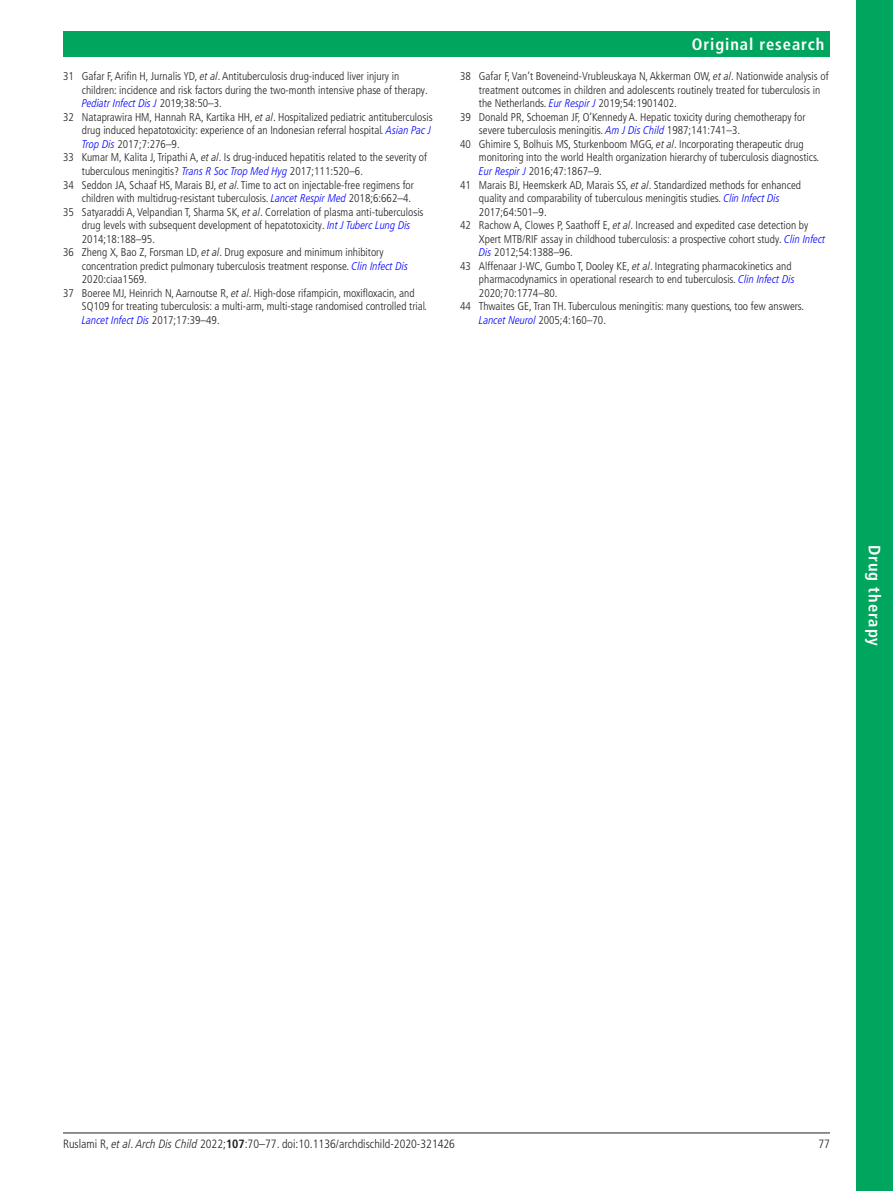
<style>
.page{position:relative;width:893px;height:1191px;background:#fff}
.page>*{position:absolute;margin:0;border:0;box-sizing:border-box;transform-origin:0 0}
.t1{font:700 condensed 16.5px "Frutiger LT Pro";letter-spacing:.055em;color:#fff}
.t2{font:300 condensed 12px "Frutiger LT Pro";color:#231f20}
.t3{font:300 condensed 11.25px "Frutiger LT Pro";color:#231f20}
.t4{font:italic 300 condensed 11.25px "Frutiger LT Pro";color:#00f}
.s1{font-style:italic}
.s2{font-style:normal;color:#231f20}
.s3{font-style:italic;color:#00f}
.s4{font-weight:700}
</style>
<div class="page">
<hr style="left:63px;top:1132px;width:767px;height:1px;background:#231f20">
<div style="left:63px;top:31px;width:767px;height:25px;background:#00a65d"></div>
<div style="left:857px;top:0;width:36px;height:1191px;background:#00a65d"></div>
<p class="t3" style="left:63px;top:70px;width:338px">31 Gafar F, Arifin H, Jurnalis YD, <span class="s1">et al</span>. Antituberculosis drug-induced liver injury in</p>
<p class="t3" style="left:82px;top:84px;width:347px">children: incidence and risk factors during the two-month intensive phase of therapy.</p>
<p class="t4" style="left:82px;top:97px;width:142px">Pediatr Infect Dis J <span class="s2">2019;38:50–3.</span></p>
<p class="t3" style="left:63px;top:111px;width:371px">32 Nataprawira HM, Hannah RA, Kartika HH, <span class="s1">et al</span>. Hospitalized pediatric antituberculosis</p>
<p class="t3" style="left:82px;top:124px;width:351px">drug induced hepatotoxicity: experience of an Indonesian referral hospital. <span class="s3">Asian Pac J</span></p>
<p class="t3" style="left:82px;top:138px;width:99px"><span class="s3">Trop Dis</span> 2017;7:276–9.</p>
<p class="t3" style="left:63px;top:151px;width:366px">33 Kumar M, Kalita J, Tripathi A, <span class="s1">et al</span>. Is drug-induced hepatitis related to the severity of</p>
<p class="t3" style="left:82px;top:165px;width:283px">tuberculous meningitis? <span class="s3">Trans R Soc Trop Med Hyg</span> 2017;111:520–6.</p>
<p class="t3" style="left:63px;top:178px;width:352px">34 Seddon JA, Schaaf HS, Marais BJ, <span class="s1">et al</span>. Time to act on injectable-free regimens for</p>
<p class="t3" style="left:82px;top:192px;width:331px">children with multidrug-resistant tuberculosis. <span class="s3">Lancet Respir Med</span> 2018;6:662–4.</p>
<p class="t3" style="left:63px;top:205px;width:362px">35 Satyaraddi A, Velpandian T, Sharma SK, <span class="s1">et al</span>. Correlation of plasma anti-tuberculosis</p>
<p class="t3" style="left:82px;top:219px;width:330px">drug levels with subsequent development of hepatotoxicity. <span class="s3">Int J Tuberc Lung Dis</span></p>
<p class="t3" style="left:82px;top:232px;width:75px">2014;18:188–95.</p>
<p class="t3" style="left:63px;top:246px;width:322px">36 Zheng X, Bao Z, Forsman LD, <span class="s1">et al</span>. Drug exposure and minimum inhibitory</p>
<p class="t3" style="left:82px;top:259px;width:328px">concentration predict pulmonary tuberculosis treatment response. <span class="s3">Clin Infect Dis</span></p>
<p class="t3" style="left:82px;top:273px;width:67px">2020:ciaa1569.</p>
<p class="t3" style="left:63px;top:286px;width:353px">37 Boeree MJ, Heinrich N, Aarnoutse R, <span class="s1">et al</span>. High-dose rifampicin, moxifloxacin, and</p>
<p class="t3" style="left:82px;top:300px;width:347px">SQ109 for treating tuberculosis: a multi-arm, multi-stage randomised controlled trial.</p>
<p class="t4" style="left:82px;top:313px;width:139px">Lancet Infect Dis <span class="s2">2017;17:39–49.</span></p>
<h1 class="t1" style="left:692px;top:34px;width:134px">Original research</h1>
<p class="t3" style="left:460px;top:70px;width:370px">38 Gafar F, Van’t Boveneind-Vrubleuskaya N, Akkerman OW, <span class="s1">et al</span>. Nationwide analysis of</p>
<p class="t3" style="left:479px;top:84px;width:343px">treatment outcomes in children and adolescents routinely treated for tuberculosis in</p>
<p class="t3" style="left:479px;top:97px;width:199px">the Netherlands. <span class="s3">Eur Respir J</span> 2019;54:1901402.</p>
<p class="t3" style="left:460px;top:111px;width:347px">39 Donald PR, Schoeman JF, O’Kennedy A. Hepatic toxicity during chemotherapy for</p>
<p class="t3" style="left:479px;top:124px;width:263px">severe tuberculosis meningitis. <span class="s3">Am J Dis Child</span> 1987;141:741–3.</p>
<p class="t3" style="left:460px;top:138px;width:345px">40 Ghimire S, Bolhuis MS, Sturkenboom MGG, <span class="s1">et al</span>. Incorporating therapeutic drug</p>
<p class="t3" style="left:479px;top:151px;width:342px">monitoring into the world Health organization hierarchy of tuberculosis diagnostics.</p>
<p class="t3" style="left:479px;top:165px;width:124px"><span class="s3">Eur Respir J</span> 2016;47:1867–9.</p>
<p class="t3" style="left:460px;top:178px;width:342px">41 Marais BJ, Heemskerk AD, Marais SS, <span class="s1">et al</span>. Standardized methods for enhanced</p>
<p class="t3" style="left:479px;top:192px;width:302px">quality and comparability of tuberculous meningitis studies. <span class="s3">Clin Infect Dis</span></p>
<p class="t3" style="left:479px;top:205px;width:69px">2017;64:501–9.</p>
<p class="t3" style="left:460px;top:219px;width:350px">42 Rachow A, Clowes P, Saathoff E, <span class="s1">et al</span>. Increased and expedited case detection by</p>
<p class="t3" style="left:479px;top:232px;width:348px">Xpert MTB/RIF assay in childhood tuberculosis: a prospective cohort study. <span class="s3">Clin Infect</span></p>
<p class="t3" style="left:479px;top:246px;width:95px"><span class="s3">Dis</span> 2012;54:1388–96.</p>
<p class="t3" style="left:460px;top:259px;width:333px">43 Alffenaar J-WC, Gumbo T, Dooley KE, <span class="s1">et al</span>. Integrating pharmacokinetics and</p>
<p class="t3" style="left:479px;top:273px;width:317px">pharmacodynamics in operational research to end tuberculosis. <span class="s3">Clin Infect Dis</span></p>
<p class="t3" style="left:479px;top:286px;width:80px">2020;70:1774–80.</p>
<p class="t3" style="left:460px;top:300px;width:346px">44 Thwaites GE, Tran TH. Tuberculous meningitis: many questions, too few answers.</p>
<p class="t3" style="left:479px;top:313px;width:129px"><span class="s3">Lancet Neurol</span> 2005;4:160–70.</p>
<h1 class="t1" style="left:884px;top:545px;width:103px;rotate:90deg">Drug therapy</h1>
<p class="t2" style="left:63px;top:1136px;width:394px">Ruslami R, <span class="s1">et al</span>. <span class="s1">Arch Dis Child</span> 2022;<span class="s4">107</span>:70–77. doi:10.1136/archdischild-2020-321426</p>
<p class="t2" style="left:818px;top:1136px;width:13px">77</p>
</div>
